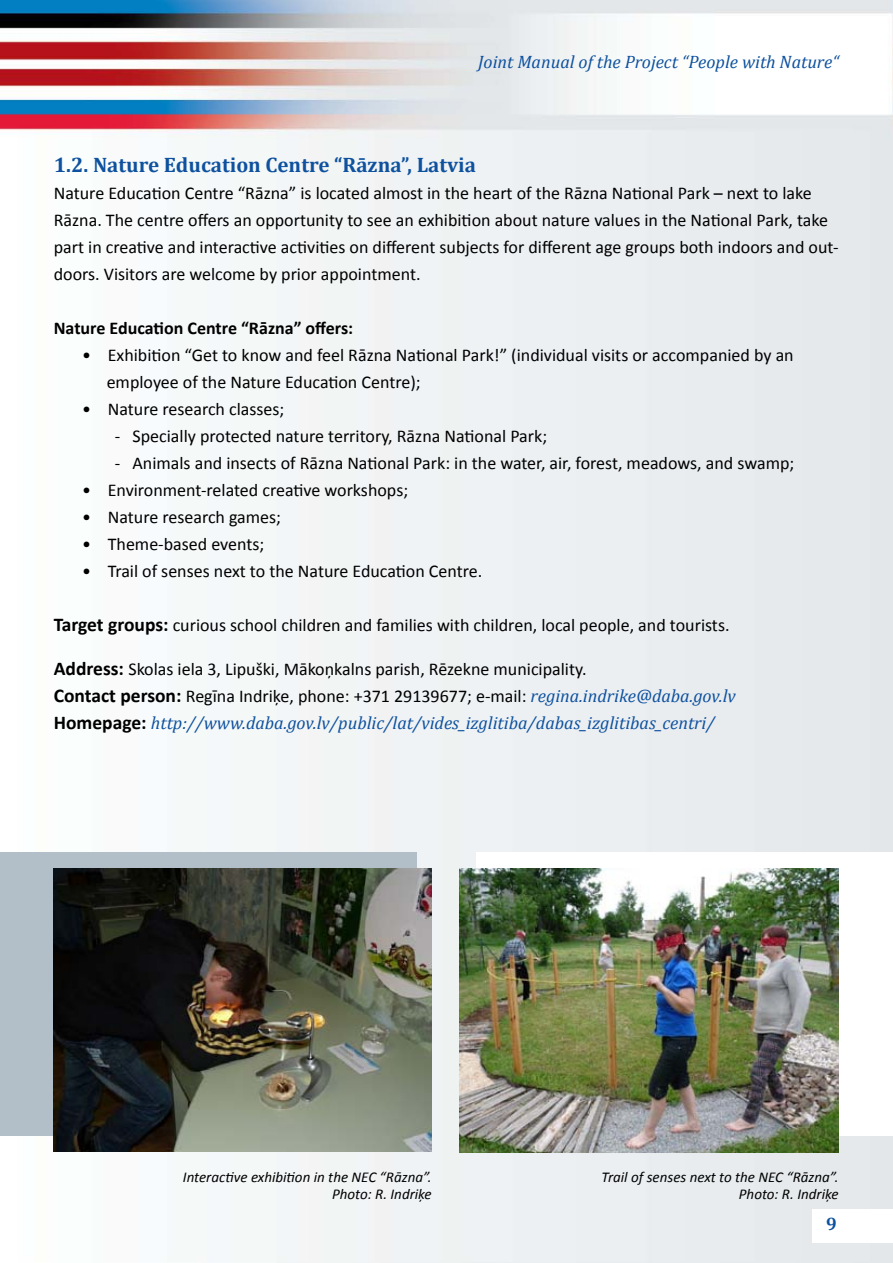
<style>
.page{position:relative;width:893px;height:1263px;background:#fff}
.page>*{position:absolute;margin:0;border:0;box-sizing:border-box;transform-origin:0 0}
.t1{font:700 21px "Cambria";color:#0e519e}
.t2{font:18px/27px "Calibri";color:#000}
.t3{font:italic 18px "Cambria";color:#0e519e}
.t4{font:700 18px "Calibri";color:#000}
.t5{font:700 18px "Cambria";color:#0c519f}
.t6{font:italic 15px/16.5px "Calibri";color:#000;text-align:right}
.s1{font-weight:700;font-size:19.5px}
.s2{font-family:"Cambria";font-style:italic;color:#0e519e}
.s3{font-family:"Calibri";font-weight:700;font-style:normal;font-size:19.5px;color:#000}
</style>
<div class="page">
<img style="left:0;top:0;width:893px;height:1263px">
<div style="left:812px;top:1209px;width:81px;height:33px;background:#fff"></div>
<div style="left:0;top:852px;width:416px;height:284px;background:#b2bfc8"></div>
<img style="left:54px;top:868px;width:378px;height:284px">
<div style="left:476px;top:852px;width:417px;height:284px;background:#fff"></div>
<img style="left:460px;top:868px;width:378px;height:284px">
<p class="t3" style="left:478px;top:49px;width:362px">Joint Manual of the Project “People with Nature“</p>
<p class="t1" style="left:54px;top:150px;width:424px">1.2. Nature Education Centre “Rāzna”, Latvia</p>
<p class="t2" style="left:54px;top:179px;width:786px">Nature Education Centre “Rāzna” is located almost in the heart of the Rāzna National Park – next to lake Rāzna. The centre offers an opportunity to see an exhibition about nature values in the National Park, take part in creative and interactive activities on different subjects for different age groups both indoors and out&shy;doors. Visitors are welcome by prior appointment.</p>
<p class="t4" style="left:54px;top:316px;width:301px">Nature Education Centre “Rāzna” offers:</p>
<p class="t2" style="left:107px;top:341px;width:689px;text-indent:-24px">• Exhibition “Get to know and feel Rāzna National Park!” (individual visits or accompanied by an employee of the Nature Education Centre);</p>
<p class="t2" style="left:82px;top:395px;width:204px">• Nature research classes;</p>
<p class="t2" style="left:115px;top:422px;width:434px">- Specially protected nature territory, Rāzna National Park;</p>
<p class="t2" style="left:115px;top:449px;width:681px">- Animals and insects of Rāzna National Park: in the water, air, forest, meadows, and swamp;</p>
<p class="t2" style="left:82px;top:476px;width:327px">• Environment-related creative workshops;</p>
<p class="t2" style="left:82px;top:503px;width:200px">• Nature research games;</p>
<p class="t2" style="left:82px;top:530px;width:184px">• Theme-based events;</p>
<p class="t2" style="left:82px;top:557px;width:402px">• Trail of senses next to the Nature Education Centre.</p>
<p class="t2" style="left:54px;top:612px;width:677px"><span class="s1">Target groups:</span> curious school children and families with children, local people, and tourists.</p>
<p class="t2" style="left:54px;top:655px;width:683px"><span class="s1">Address:</span> Skolas iela 3, Lipuški, Mākoņkalns parish, Rēzekne municipality.<br><span class="s1">Contact person:</span> Regīna Indriķe, phone: +371 29139677; e-mail: <span class="s2">regina.indrike@daba.gov.lv</span></p>
<p class="t3" style="left:54px;top:710px;width:663px"><span class="s3">Homepage:</span> http://www.daba.gov.lv/public/lat/vides_izglitiba/dabas_izglitibas_centri/</p>
<p class="t6" style="left:183px;top:1168px;width:250px">Interactive exhibition in the NEC “Rāzna”.<br>Photo: R. Indriķe</p>
<p class="t6" style="left:601px;top:1168px;width:239px">Trail of senses next to the NEC “Rāzna”.<br>Photo: R. Indriķe</p>
<p class="t5" style="left:826px;top:1211px;width:12px">9</p>
</div>
